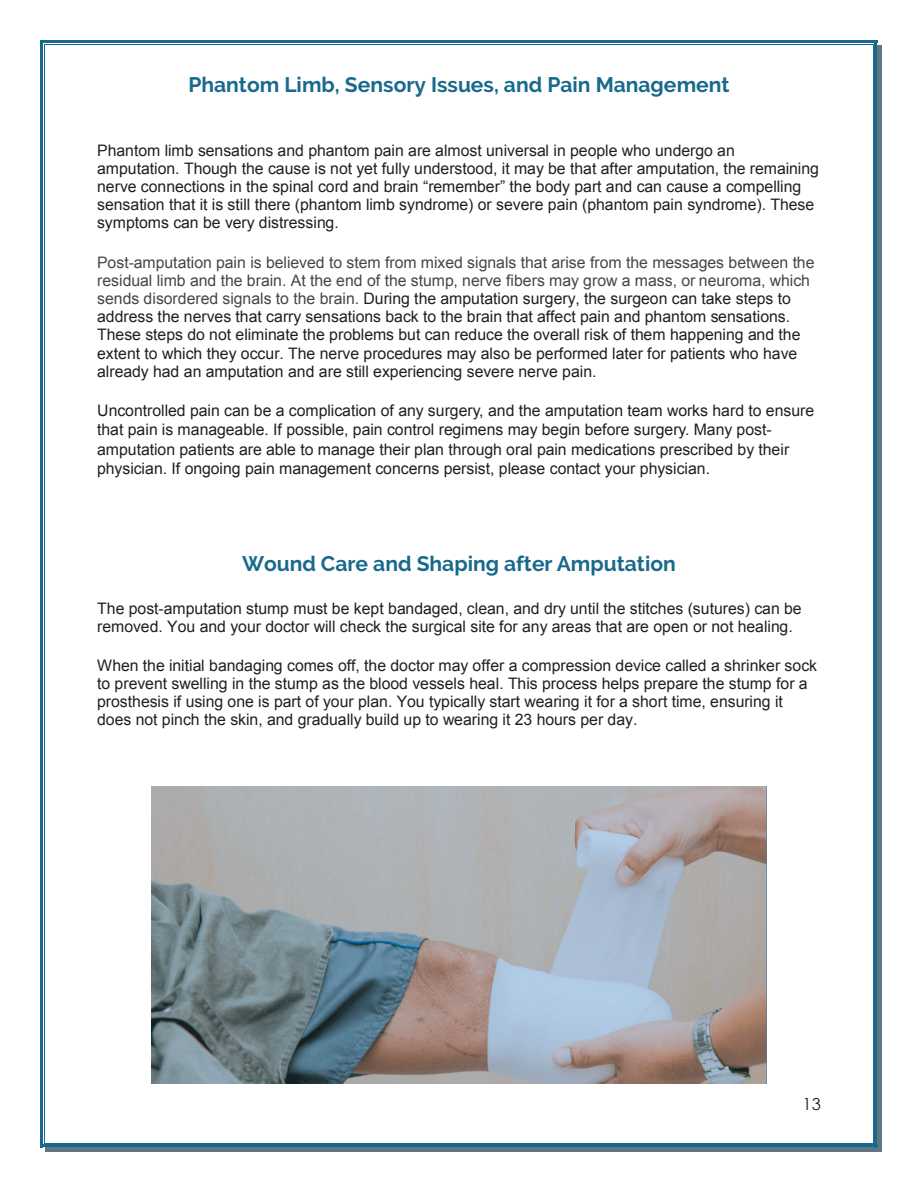
<style>
.page{position:relative;width:918px;height:1188px;background:#fff}
.page>*{position:absolute;margin:0;border:0;box-sizing:border-box;transform-origin:0 0}
.t1{font:700 21px "Raleway";color:#19698c}
.t2{font:16.5px "Century Gothic";color:#231f20}
.t3{font:15.9px/18.1px "Arial";color:#231f20}
.s1{color:#454647}
</style>
<div class="page">
<img style="left:151px;top:787px;width:616px;height:296px">
<svg style="left:873px;top:40px;width:5px;height:5px"></svg>
<svg style="left:40px;top:1143px;width:5px;height:5px"></svg>
<svg style="left:40px;top:40px;width:5px;height:5px"></svg>
<hr style="left:45px;top:40px;width:828px;height:3px;background:#19698c">
<hr style="left:45px;top:44px;width:828px;height:1px;background:#19698c">
<hr style="left:40px;top:45px;width:3px;height:1098px;background:#19698c">
<hr style="left:44px;top:45px;width:1px;height:1098px;background:#19698c">
<hr style="left:878px;top:45px;width:4px;height:1098px;background:#607481">
<svg style="left:874px;top:45px;width:4px;height:1098px;background:#2a6b89"></svg>
<hr style="left:873px;top:45px;width:1px;height:1098px;background:#19698c">
<hr style="left:45px;top:1148px;width:828px;height:4px;background:#607481">
<svg style="left:45px;top:1144px;width:828px;height:4px;background:#2a6b89"></svg>
<hr style="left:45px;top:1143px;width:828px;height:1px;background:#19698c">
<svg style="left:873px;top:1143px;width:9px;height:9px"></svg>
<h1 class="t1" style="left:188px;top:73px;width:543px">Phantom Limb, Sensory Issues, and Pain Management</h1>
<p class="t3" style="left:97px;top:141px;width:724px">Phantom limb sensations and phantom pain are almost universal in people who undergo an amputation. Though the cause is not yet fully understood, it may be that after amputation, the remaining nerve connections in the spinal cord and brain “remember” the body part and can cause a compelling sensation that it is still there (phantom limb syndrome) or severe pain (phantom pain syndrome). These symptoms can be very distressing.</p>
<p class="t3" style="left:97px;top:253px;width:719px"><span class="s1">Post-amputation pain is believed to stem from mixed signals that arise from the messages between the residual limb and the brain. At the end of the stump, nerve fibers may grow a mass, or neuroma, which sends disordered signals to the brain.</span> During the amputation surgery, the surgeon can take steps to address the nerves that carry sensations back to the brain that affect pain and phantom sensations.<br>These steps do not eliminate the problems but can reduce the overall risk of them happening and the extent to which they occur. The nerve procedures may also be performed later for patients who have already had an amputation and are still experiencing severe nerve pain.</p>
<p class="t3" style="left:97px;top:401px;width:719px;line-height:19.5px">Uncontrolled pain can be a complication of any surgery, and the amputation team works hard to ensure that pain is manageable. If possible, pain control regimens may begin before surgery. Many post&shy;amputation patients are able to manage their plan through oral pain medications prescribed by their physician. If ongoing pain management concerns persist, please contact your physician.</p>
<h1 class="t1" style="left:242px;top:551px;width:435px">Wound Care and Shaping after Amputation</h1>
<p class="t3" style="left:97px;top:599px;width:706px">The post-amputation stump must be kept bandaged, clean, and dry until the stitches (sutures) can be removed. You and your doctor will check the surgical site for any areas that are open or not healing.</p>
<p class="t3" style="left:97px;top:656px;width:721px">When the initial bandaging comes off, the doctor may offer a compression device called a shrinker sock to prevent swelling in the stump as the blood vessels heal. This process helps prepare the stump for a prosthesis if using one is part of your plan. You typically start wearing it for a short time, ensuring it does not pinch the skin, and gradually build up to wearing it 23 hours per day.</p>
<p class="t2" style="left:803px;top:1093px;width:20px">13</p>
</div>
